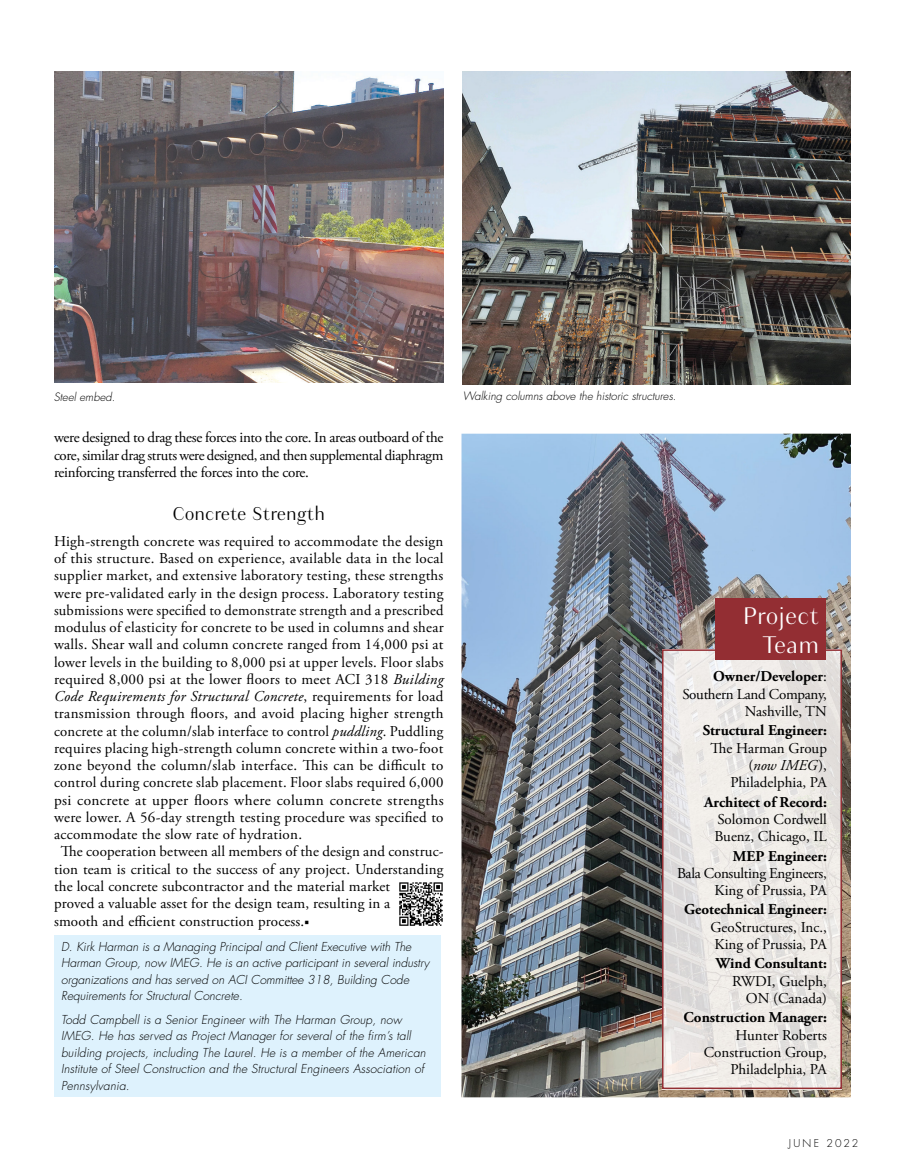
<style>
.page{position:relative;width:905px;height:1175px;background:#fff}
.page>*{position:absolute;margin:0;border:0;box-sizing:border-box;transform-origin:0 0}
.t1{font:300 25.2px/28.7px "Granville";color:#fff;text-align:right}
.t2{font:300 19.5px "Granville";color:#000}
.t3{font:15px/17.2px "Adobe Garamond Pro";letter-spacing:.01em;color:#000;text-align:justify}
.t4{font:15px/17.2px "Adobe Garamond Pro";letter-spacing:-.02em;color:#000;text-align:right}
.t5{font:italic 300 12px/16.5px "Futura";letter-spacing:.01em;color:#000}
.t6{font:italic 300 11.25px "Futura";color:#000}
.t7{font:300 10.5px "Futura";letter-spacing:.205em;color:#000}
.s1{font-style:italic}
.s2{font-weight:700}
.s3{font-family:"Garamond Premr Pro"}
.s4{font-family:"Granville";font-weight:700;font-size:13.5px}
</style>
<div class="page">
<img style="left:54px;top:72px;width:389px;height:310px">
<img style="left:462px;top:71px;width:388px;height:313px">
<div style="left:54px;top:934px;width:387px;height:162px;background:#def2fd"></div>
<img style="left:461px;top:434px;width:389px;height:663px">
<img style="left:665px;top:652px;width:174px;height:434px">
<div style="left:662px;top:649px;width:180px;height:440px;border:2px solid #932e33"></div>
<div style="left:715px;top:598px;width:111px;height:61px;background:#932e33"></div>
<img style="left:399px;top:882px;width:44px;height:44px">
<svg style="left:710px;top:742px;width:16px;height:10px"></svg>
<p class="t6" style="left:54px;top:390px;width:63px">Steel embed.</p>
<p class="t6" style="left:462px;top:389px;width:215px">Walking columns above the historic structures.</p>
<p class="t3" style="left:54px;top:429px;width:391px">were designed to drag these forces into the core. In areas outboard of the core, similar drag struts were designed, and then supplemental diaphragm reinforcing transferred the forces into the core.</p>
<p class="t2" style="left:172px;top:501px;width:154px">Concrete Strength</p>
<p class="t3" style="left:54px;top:533px;width:391px">High-strength concrete was required to accommodate the design of this structure. Based on experience, available data in the local supplier market, and extensive laboratory testing, these strengths were pre-validated early in the design process. Laboratory testing submissions were specified to demonstrate strength and a prescribed modulus of elasticity for concrete to be used in columns and shear walls. Shear wall and column concrete ranged from 14,000 psi at lower levels in the building to 8,000 psi at upper levels. Floor slabs required 8,000 psi at the lower floors to meet ACI 318 <span class="s1">Building Code Requirements for Structural Concrete</span>, requirements for load transmission through floors, and avoid placing higher strength concrete at the column/slab interface to control <span class="s1">puddling</span>. Puddling requires placing high-strength column concrete within a two-foot zone beyond the column/slab interface.</p>
<p class="t1" style="left:742px;top:602px;width:78px">Project<br>Team</p>
<p class="t4" style="left:682px;top:668px;width:146px"><span class="s2">Owner/Developer</span>:<br>Southern Land Company,<br>Nashville, TN</p>
<p class="t3" style="left:703px;top:722px;width:125px;text-align:right"><span class="s2">Structural Engineer: </span>e Harman Group (<span class="s1">now IMEG</span>),<br>Philadelphia, PA</p>
<p class="t3" style="left:714px;top:793px;width:114px;text-indent:-10px"><span class="s2">Architect of Record:<br></span>Solomon Cordwell Buenz, Chicago, IL</p>
<p class="t4" style="left:677px;top:847px;width:151px"><span class="s2">MEP Engineer:<br></span>Bala Consulting Engineers,<br>King of Prussia, PA</p>
<p class="t3" style="left:710px;top:901px;width:118px;text-indent:-26px"><span class="s2">Geotechnical Engineer:<br></span>GeoStructures, Inc., King of Prussia, PA</p>
<p class="t3" style="left:716px;top:955px;width:112px;text-align:right"><span class="s2">Wind Consultant:<br></span>RWDI, Guelph,<br>ON (Canada)</p>
<p class="t3" style="left:683px;top:1009px;width:145px;text-align:right"><span class="s2">Construction Manager:<br></span>Hunter Roberts<br>Construction Group,<br>Philadelphia, PA</p>
<p class="t3" style="left:319px;top:757px;width:126px">is can be difficult to</p>
<p class="t3" style="left:54px;top:774px;width:391px">control during concrete slab placement. Floor slabs required 6,000</p>
<p class="t3" style="left:54px;top:792px;width:391px">psi concrete at upper floors where column concrete strengths</p>
<p class="t3" style="left:54px;top:809px;width:391px">were lower. A 56-day strength testing procedure was specified to</p>
<p class="t3" style="left:54px;top:826px;width:249px">accommodate the slow rate of hydration.</p>
<p class="t3" style="left:77px;top:843px;width:368px">e cooperation between all members of the design and construc-</p>
<p class="t3" style="left:54px;top:861px;width:391px">tion team is critical to the success of any project. Understanding</p>
<p class="t3" style="left:54px;top:878px;width:338px">the local concrete subcontractor and the material market</p>
<p class="t3" style="left:54px;top:895px;width:338px">proved a valuable asset for the design team, resulting in a</p>
<p class="t3" style="left:54px;top:912px;width:257px">smooth and efficient construction process.<span class="s3">■</span></p>
<p class="t5" style="left:61px;top:938px;width:370px">D. Kirk Harman is a Managing Principal and Client Executive with The Harman Group, now IMEG. He is an active participant in several industry organizations and has served on ACI Committee 318, Building Code Requirements for Structural Concrete.</p>
<p class="t5" style="left:61px;top:1011px;width:366px">Todd Campbell is a Senior Engineer with The Harman Group, now IMEG. He has served as Project Manager for several of the firm’s tall building projects, including The Laurel. He is a member of the American Institute of Steel Construction and the Structural Engineers Association of Pennsylvania.</p>
<p class="t7" style="left:788px;top:1136px;width:94px">JUNE 2022 <span class="s4">37</span></p>
</div>
